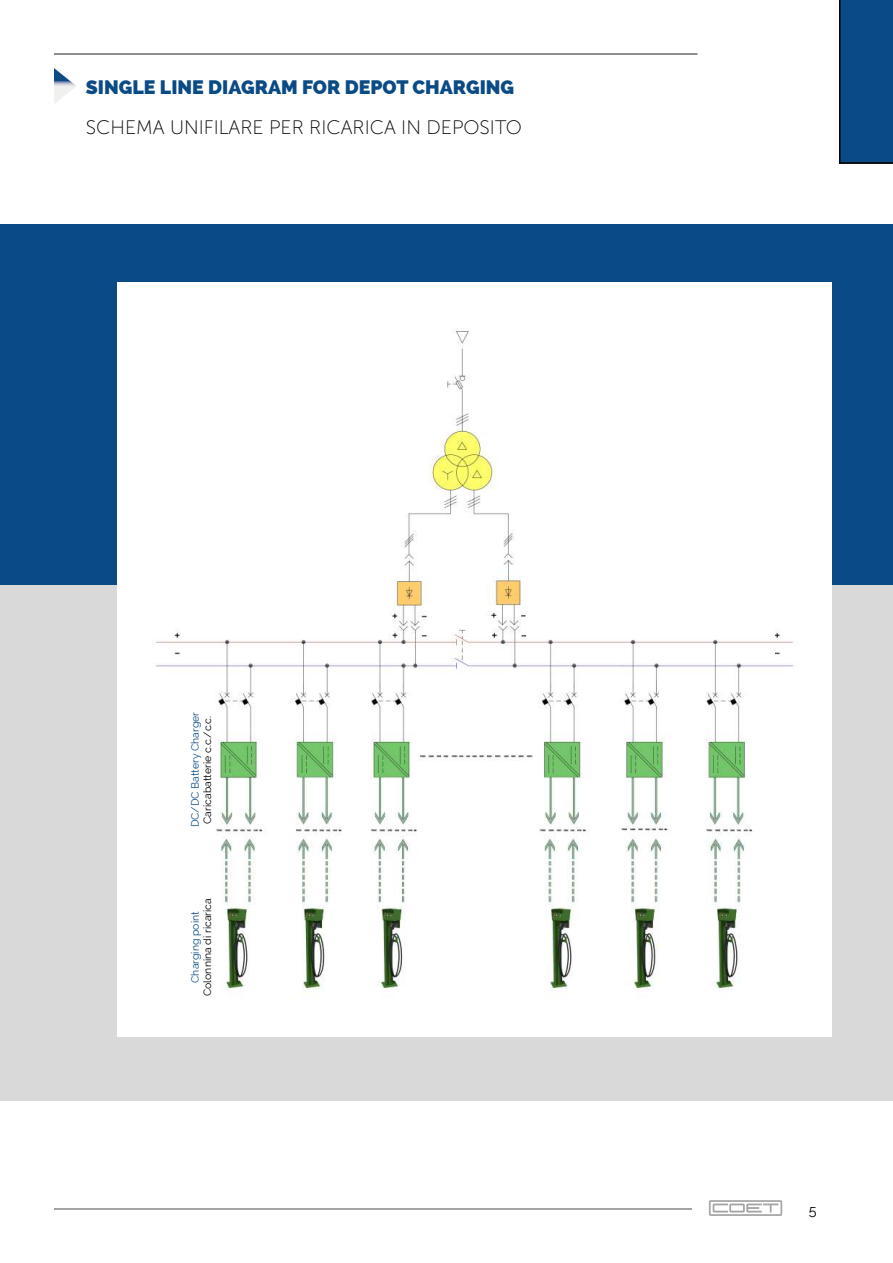
<style>
.page{position:relative;width:893px;height:1263px;background:#fff}
.page>*{position:absolute;margin:0;border:0;box-sizing:border-box;transform-origin:0 0}
.t1{font:19.5px "Museo Sans 100";color:#000}
.t2{font:800 19.5px "Raleway";color:#0a4b86}
.t3{font:14.25px "Raleway";color:#000}
.t4{font:10.5px "Raleway";color:#000}
.t5{font:10.5px "Raleway";color:#0a4b86}
</style>
<div class="page">
<hr style="left:54px;top:1208px;width:638px;height:2px;background:#868686">
<img style="left:709px;top:1200px;width:74px;height:16px">
<hr style="left:54px;top:53px;width:643px;height:2px;background:#868686">
<svg style="left:54px;top:68px;width:22px;height:36px"></svg>
<div style="left:839px;top:0;width:54px;height:164px;background:#0a4b86"></div>
<div style="left:0;top:384px;width:893px;height:716px;background:#d9d9d9"></div>
<div style="left:0;top:224px;width:893px;height:360px;background:#0a4b86"></div>
<img style="left:118px;top:283px;width:713px;height:753px">
<h1 class="t2" style="left:86px;top:76px;width:430px">SINGLE LINE DIAGRAM FOR DEPOT CHARGING</h1>
<h1 class="t1" style="left:86px;top:117px;width:438px">SCHEMA UNIFILARE PER RICARICA IN DEPOSITO</h1>
<p class="t5" style="left:189px;top:827px;width:117px;rotate:-90deg">DC/DC Battery Charger</p>
<p class="t4" style="left:201px;top:824px;width:109px;rotate:-90deg">Caricabatterie c.c./c.c.</p>
<p class="t4" style="left:201px;top:996px;width:99px;rotate:-90deg">Colonnina di ricarica</p>
<p class="t5" style="left:189px;top:983px;width:73px;rotate:-90deg">Charging point</p>
<h2 class="t3" style="left:809px;top:1202px;width:9px">5</h2>
</div>
